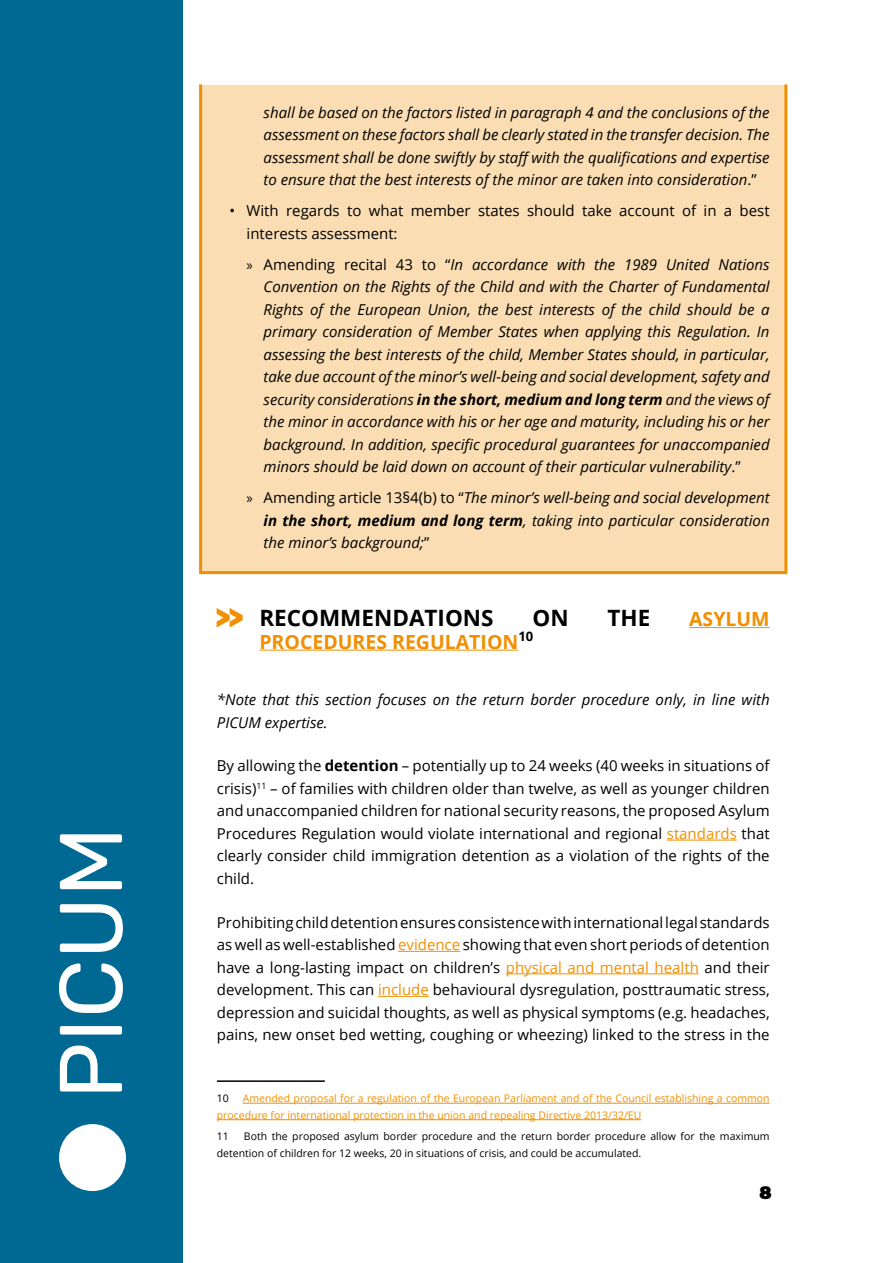
<style>
.page{position:relative;width:893px;height:1263px;background:#fff}
.page>*{position:absolute;margin:0;border:0;box-sizing:border-box;transform-origin:0 0}
.t1{font:88.8px "Rubik";color:#fff}
.t2{font:700 30px "Britannic";color:#f19002}
.t3{font:700 22.5px "Open Sans";color:#000}
.t4{font:700 19.5px "Open Sans";color:#f18f01}
.t5{font:900 18px "Rubik";color:#000}
.t6{font:italic 15px/22.5px "Open Sans";color:#000;text-align:justify}
.t7{font:15px/22.5px "Open Sans";color:#000;text-align:justify}
.t8{font:10.5px/16.5px "Open Sans";color:#f18f01}
.t9{font:10.5px/16.5px "Open Sans";color:#000}
.s1{font-style:normal}
.s2{font-family:"Myriad Pro";font-style:normal}
.s3{font-weight:700}
.s4{color:#f18f01}
</style>
<div class="page">
<div style="left:200px;top:85px;width:587px;height:488px;background:#faddb3;border:3px solid #f18f01"></div>
<div style="left:0;top:0;width:183px;height:1263px;background:#006993"></div>
<div style="left:59px;top:1124px;width:67px;height:67px;background:#fff;border-radius:50%"></div>
<hr style="left:689px;top:627px;width:81px;height:1px;background:#f18f01">
<hr style="left:259px;top:650px;width:259px;height:1px;background:#f18f01">
<hr style="left:667px;top:840px;width:70px;height:1px;background:#f18f01">
<hr style="left:398px;top:951px;width:62px;height:1px;background:#f18f01">
<hr style="left:506px;top:973px;width:193px;height:1px;background:#f18f01">
<hr style="left:378px;top:996px;width:51px;height:1px;background:#f18f01">
<hr style="left:217px;top:1080px;width:108px;height:2px;background:#000">
<hr style="left:243px;top:1103px;width:527px;height:1px;background:#f18f01">
<hr style="left:217px;top:1119px;width:424px;height:1px;background:#f18f01">
<h1 class="t1" style="left:41px;top:1099px;width:274px;rotate:-90deg">PICUM</h1>
<p class="t6" style="left:264px;top:101px;width:507px">shall be based on the factors listed in paragraph 4 and the conclusions of the assessment on these factors shall be clearly stated in the transfer decision. The assessment shall be done swiftly by staff with the qualifications and expertise to ensure that the best interests of the minor are taken into consideration<span class="s1">.”</span></p>
<p class="t7" style="left:247px;top:199px;width:524px;text-indent:-17px">• With regards to what member states should take account of in a best interests assessment:</p>
<p class="t6" style="left:264px;top:253px;width:507px;text-indent:-17px"><span class="s2">»</span> <span class="s1">Amending recital 43 to “</span>In accordance with the 1989 United Nations Convention on the Rights of the Child and with the Charter of Fundamental Rights of the European Union, the best interests of the child should be a primary consideration of Member States when applying this Regulation. In assessing the best interests of the child, Member States should, in particular, take due account of the minor’s well-being and social development, safety and security considerations <span class="s3">in the short, medium and long term</span> and the views of the minor in accordance with his or her age and maturity, including his or her background. In addition, specific procedural guarantees for unaccompanied minors should be laid down on account of their particular vulnerability<span class="s1">.”</span></p>
<p class="t6" style="left:264px;top:486px;width:507px;text-indent:-17px"><span class="s2">»</span> <span class="s1">Amending article 13§4(b) to “</span>The minor’s well-being and social development <span class="s3">in the short, medium and long term</span>, taking into particular consideration the minor’s background;<span class="s1">”</span></p>
<h2 class="t2" style="left:217px;top:601px;width:27px">&gt;&gt;</h2>
<h3 class="t3" style="left:259px;top:602px;width:236px">RECOMMENDATIONS</h3>
<h3 class="t3" style="left:532px;top:602px;width:38px">ON</h3>
<h3 class="t3" style="left:607px;top:602px;width:44px">THE</h3>
<h3 class="t4" style="left:689px;top:605px;width:82px">ASYLUM</h3>
<h3 class="t4" style="left:259px;top:628px;width:275px">PROCEDURES REGULATION<sup>10</sup></h3>
<p class="t6" style="left:217px;top:688px;width:554px">*Note that this section focuses on the return border procedure only, in line with<br>PICUM expertise.</p>
<p class="t7" style="left:217px;top:754px;width:554px">By allowing the <span class="s3">detention</span> – potentially up to 24 weeks (40 weeks in situations of crisis)<sup>11</sup> – of families with children older than twelve, as well as younger children and unaccompanied children for national security reasons, the proposed Asylum Procedures Regulation would violate international and regional <span class="s4">standards</span> that clearly consider child immigration detention as a violation of the rights of the child.</p>
<p class="t7" style="left:217px;top:911px;width:554px">Prohibiting child detention ensures consistence with international legal standards as well as well-established <span class="s4">evidence</span> showing that even short periods of detention have a long-lasting impact on children’s <span class="s4">physical and mental health</span> and their development. This can <span class="s4">include</span> behavioural dysregulation, posttraumatic stress, depression and suicidal thoughts, as well as physical symptoms (e.g. headaches, pains, new onset bed wetting, coughing or wheezing) linked to the stress in the</p>
<p class="t8" style="left:217px;top:1090px;width:554px;text-indent:26px">Amended proposal for a regulation of the European Parliament and of the Council establishing a common procedure for international protection in the union and repealing Directive 2013/32/EU</p>
<p class="t9" style="left:217px;top:1128px;width:14px">11</p>
<p class="t9" style="left:217px;top:1090px;width:14px">10</p>
<p class="t9" style="left:217px;top:1128px;width:554px;text-indent:27px">Both the proposed asylum border procedure and the return border procedure allow for the maximum detention of children for 12 weeks, 20 in situations of crisis, and could be accumulated.</p>
<p class="t5" style="left:759px;top:1182px;width:14px">8</p>
</div>
